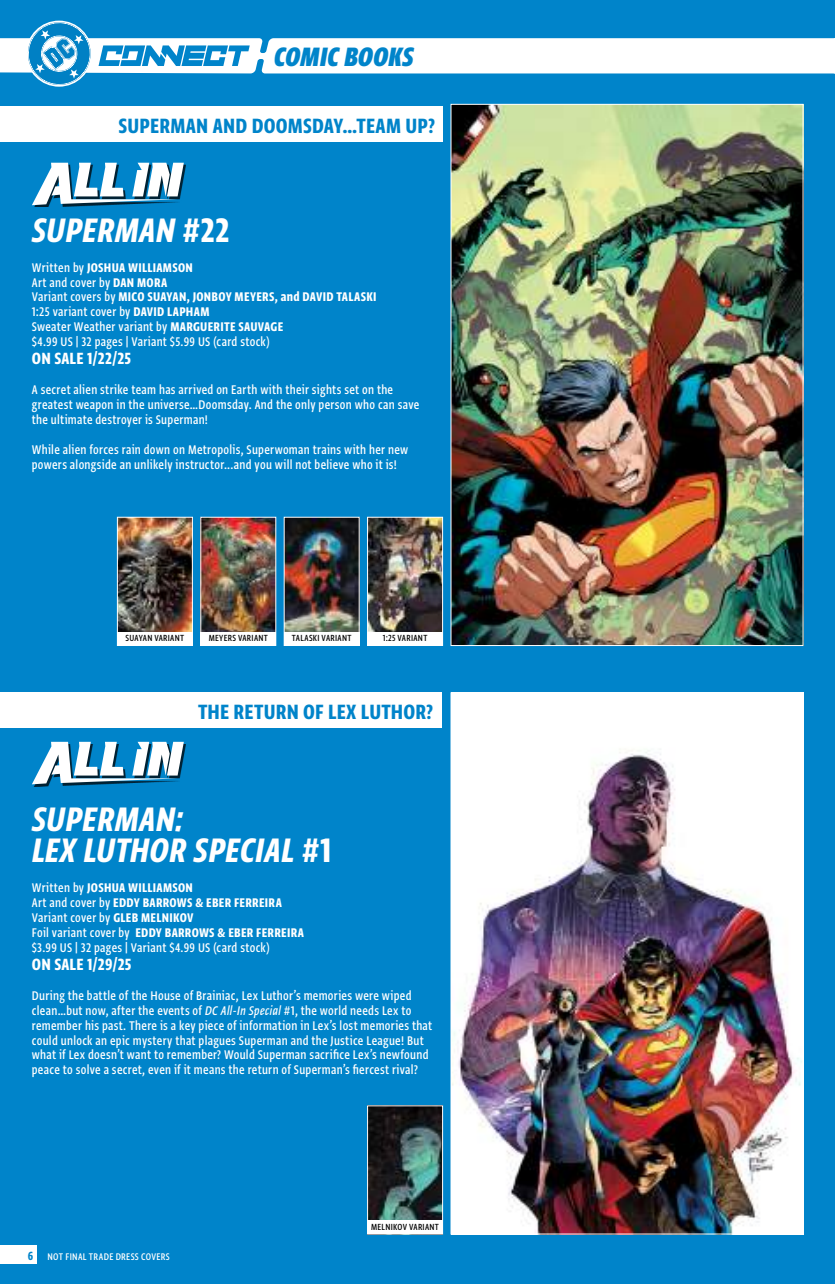
<style>
.page{position:relative;width:835px;height:1284px;background:#0084ca}
.page>*{position:absolute;margin:0;border:0;box-sizing:border-box;transform-origin:0 0}
.t1{font:40.25px/31.5px "Greta Sans Cnd Std Bld Ita";letter-spacing:.005em;color:#fff}
.t2{font:31.5px "Greta Sans Cnd Std Hea Ita";color:#0084ca}
.t3{font:24.5px "Greta Sans Cnd Std Bld";letter-spacing:.01em;color:#0084ca}
.t4{font:19.25px "Greta Sans Cnd Std Bld";letter-spacing:.01em;color:#fff}
.t5{font:500 14.88px/14.9px "Greta Sans Cnd Std";letter-spacing:.02em;color:#fff}
.t6{font:14.88px/14.9px "Greta Sans Cnd Std Bld";letter-spacing:.02em;color:#fff}
.t7{font:14px "Greta Sans Cnd Std Bld";color:#0084ca}
.t8{font:500 11.38px "Greta Sans Cnd Std";letter-spacing:.025em;color:#fff}
.t9{font:500 10.5px "Greta Sans Cnd Std";letter-spacing:.03em;color:#000}
.s1{font-family:"Greta Sans Cnd Std Bld"}
.s2{font-family:"Greta Sans Cnd Std";font-weight:500}
.s3{font-family:"Greta Sans Cnd Std Bld";font-weight:400}
.s4{font-family:"Greta Sans Cnd Std Med Ita";font-weight:400}
</style>
<div class="page">
<svg style="left:0;top:20px;width:835px;height:67px"></svg>
<img style="left:452px;top:106px;width:349px;height:538px">
<div style="left:0;top:106px;width:443px;height:36px;background:#fff"></div>
<div style="left:0;top:692px;width:441px;height:35px;background:#fff"></div>
<img style="left:369px;top:519px;width:72px;height:113px">
<div style="left:367px;top:517px;width:76px;height:129px;border:1px solid #fff"></div>
<div style="left:367px;top:632px;width:76px;height:13px;background:#fff"></div>
<img style="left:286px;top:519px;width:71px;height:113px">
<div style="left:284px;top:632px;width:75px;height:13px;background:#fff"></div>
<img style="left:202px;top:519px;width:72px;height:113px">
<div style="left:200px;top:517px;width:76px;height:129px;border:1px solid #fff"></div>
<div style="left:200px;top:632px;width:76px;height:13px;background:#fff"></div>
<img style="left:119px;top:519px;width:72px;height:113px">
<div style="left:117px;top:517px;width:76px;height:129px;border:1px solid #fff"></div>
<div style="left:117px;top:632px;width:76px;height:13px;background:#fff"></div>
<img style="left:452px;top:694px;width:349px;height:538px">
<div style="left:34px;top:164px;width:152px;height:43px;background:#000;opacity:.75"></div>
<svg style="left:32px;top:163px;width:152px;height:42px"></svg>
<div style="left:34px;top:743px;width:152px;height:43px;background:#000;opacity:.75"></div>
<svg style="left:32px;top:742px;width:152px;height:42px"></svg>
<img style="left:369px;top:1107px;width:72px;height:113px">
<div style="left:367px;top:1105px;width:76px;height:129px;border:1px solid #fff"></div>
<div style="left:367px;top:1220px;width:76px;height:13px;background:#fff"></div>
<div style="left:0;top:1245px;width:37px;height:19px;background:#fff"></div>
<h2 class="t2" style="left:274px;top:38px;width:141px">COMIC BOOKS</h2>
<h3 class="t3" style="left:118px;top:111px;width:318px">SUPERMAN AND DOOMSDAY…TEAM UP?</h3>
<h1 class="t1" style="left:32px;top:213px;width:199px">SUPERMAN <span class="s1">#22</span></h1>
<p class="t6" style="left:32px;top:259px;width:162px"><span class="s2">Written by</span> JOSHUA WILLIAMSON</p>
<p class="t5" style="left:32px;top:274px;width:137px">Art and cover by <span class="s3">DAN MORA</span></p>
<p class="t6" style="left:32px;top:289px;width:346px"><span class="s2">Variant covers by</span> MICO SUAYAN, JONBOY MEYERS, and DAVID TALASKI</p>
<p class="t5" style="left:32px;top:304px;width:253px">1:25 variant cover by <span class="s3">DAVID LAPHAM<br></span>Sweater Weather variant by <span class="s3">MARGUERITE SAUVAGE </span>$4.99 US | 32 pages | Variant $5.99 US (card stock)</p>
<p class="t4" style="left:32px;top:347px;width:101px">ON SALE 1/22/25</p>
<p class="t5" style="left:32px;top:382px;width:389px">A secret alien strike team has arrived on Earth with their sights set on the greatest weapon in the universe…Doomsday. And the only person who can save the ultimate destroyer is Superman!</p>
<p class="t5" style="left:32px;top:441px;width:378px">While alien forces rain down on Metropolis, Superwoman trains with her new powers alongside an unlikely instructor...and you will not believe who it is!</p>
<p class="t9" style="left:126px;top:632px;width:60px">SUAYAN VARIANT</p>
<p class="t9" style="left:209px;top:632px;width:61px">MEYERS VARIANT</p>
<p class="t9" style="left:292px;top:632px;width:61px">TALASKI VARIANT</p>
<p class="t9" style="left:383px;top:632px;width:46px">1:25 VARIANT</p>
<h3 class="t3" style="left:198px;top:697px;width:237px">THE RETURN OF LEX LUTHOR?</h3>
<h1 class="t1" style="left:32px;top:802px;width:301px">SUPERMAN:<br>LEX LUTHOR SPECIAL <span class="s1">#1</span></h1>
<p class="t6" style="left:32px;top:880px;width:251px"><span class="s2">Written by</span> JOSHUA WILLIAMSON<br><span class="s2">Art and cover by</span> EDDY BARROWS &amp; EBER FERREIRA</p>
<p class="t5" style="left:32px;top:909px;width:163px">Variant cover by <span class="s3">GLEB MELNIKOV</span></p>
<p class="t6" style="left:32px;top:924px;width:274px"><span class="s2">Foil variant cover by</span> EDDY BARROWS &amp; EBER FERREIRA</p>
<p class="t5" style="left:32px;top:939px;width:239px">$3.99 US | 32 pages | Variant $4.99 US (card stock)</p>
<p class="t4" style="left:32px;top:953px;width:101px">ON SALE 1/29/25</p>
<p class="t5" style="left:32px;top:987px;width:402px">During the battle of the House of Brainiac, Lex Luthor’s memories were wiped clean…but now, after the events of <span class="s4">DC All-In Special</span> #1, the world needs Lex to remember his past. There is a key piece of information in Lex’s lost memories that could unlock an epic mystery that plagues Superman and the Justice League! But what if Lex doesn’t want to remember? Would Superman sacrifice Lex’s newfound peace to solve a secret, even if it means the return of Superman’s fiercest rival?</p>
<p class="t7" style="left:28px;top:1247px;width:7px">6</p>
<p class="t8" style="left:47px;top:1249px;width:124px">NOT FINAL TRADE DRESS COVERS</p>
<p class="t9" style="left:371px;top:1220px;width:69px">MELNIKOV VARIANT</p>
</div>
